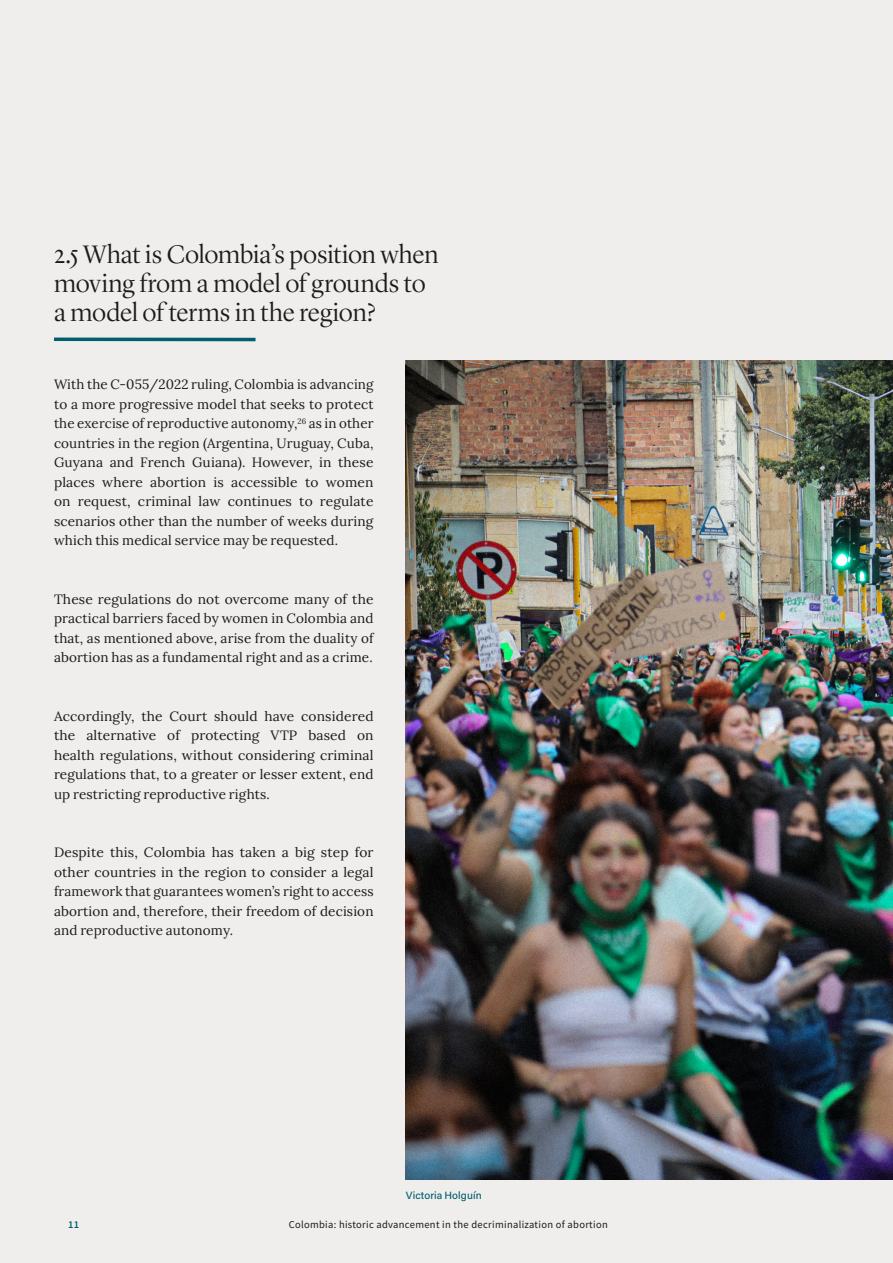
<style>
.page{position:relative;width:893px;height:1263px;background:#fff}
.page>*{position:absolute;margin:0;border:0;box-sizing:border-box;transform-origin:0 0}
.Body-H2{font:300 26.25px/29.2px "Lyon Display";letter-spacing:-.005em;color:#1b1b1b}
.Body-Text{font:13.5px/19.5px "Lora";letter-spacing:.01em;color:#1b1b1b;text-align:justify}
.t1{font:10.5px "Source Sans Pro";letter-spacing:.03em;color:#1b1b1b}
.Body-Text-2{font:500 10.5px "Acumin Pro";letter-spacing:.01em;color:#015e6d}
.t2{font:600 10.5px "Source Sans Pro";color:#015e6d}
</style>
<div class="page">
<div style="left:0;top:0;width:892px;height:1263px;background:#efeeed"></div>
<svg style="left:54px;top:337px;width:202px;height:4px"></svg>
<img style="left:406px;top:360px;width:487px;height:819px">
<p class="Body-H2" style="left:54px;top:238px;width:386px">2.5 What is Colombia’s position when moving from a model of grounds to a model of terms in the region?</p>
<p class="Body-Text" style="left:54px;top:374px;width:321px">With the C-055/2022 ruling, Colombia is advancing to a more progressive model that seeks to protect the exercise of reproductive autonomy,<sup>26</sup> as in other countries in the region (Argentina, Uruguay, Cuba, Guyana and French Guiana). However, in these places where abortion is accessible to women on request, criminal law continues to regulate scenarios other than the number of weeks during which this medical service may be requested.</p>
<p class="Body-Text" style="left:54px;top:588px;width:321px">These regulations do not overcome many of the practical barriers faced by women in Colombia and that, as mentioned above, arise from the duality of abortion has as a fundamental right and as a crime.</p>
<p class="Body-Text" style="left:54px;top:705px;width:321px">Accordingly, the Court should have considered the alternative of protecting VTP based on health regulations, without considering criminal regulations that, to a greater or lesser extent, end up restricting reproductive rights.</p>
<p class="Body-Text" style="left:54px;top:842px;width:321px">Despite this, Colombia has taken a big step for other countries in the region to consider a legal framework that guarantees women’s right to access abortion and, therefore, their freedom of decision and reproductive autonomy.</p>
<p class="Body-Text-2" style="left:406px;top:1188px;width:77px">Victoria Holguín</p>
<p class="t2" style="left:68px;top:1217px;width:12px">11</p>
<p class="t1" style="left:289px;top:1218px;width:321px">Colombia: historic advancement in the decriminalization of abortion</p>
</div>
